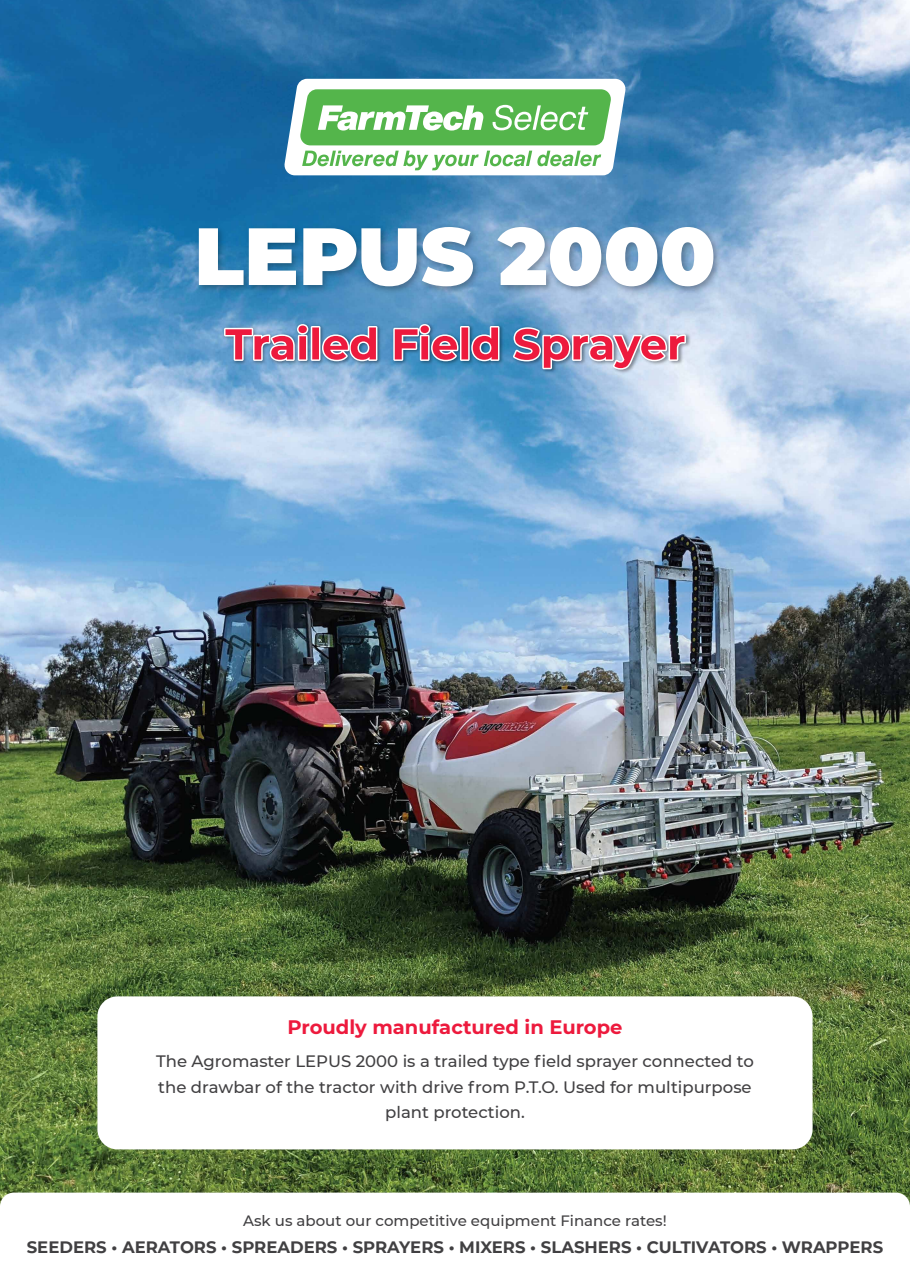
<style>
.page{position:relative;width:910px;height:1280px;background:#fff}
.page>*{position:absolute;margin:0;border:0;box-sizing:border-box;transform-origin:0 0}
.t1{font:900 81px "Montserrat";color:#fff}
.t2{font:700 19.5px "Montserrat";color:#ed1a3d}
.t3{font:500 16.5px/25.5px "Montserrat";color:#414042;text-align:center}
.t4{font:700 16.5px "Montserrat";color:#414042}
.t5{font:500 15px "Montserrat";color:#414042}
</style>
<div class="page">
<img style="left:0;top:0;width:910px;height:1192px">
<svg style="left:284px;top:79px;width:342px;height:96px"></svg>
<img style="left:189px;top:211px;width:538px;height:107px">
<img style="left:221px;top:321px;width:471px;height:55px">
<svg style="left:224px;top:324px;width:153px;height:37px"></svg>
<svg style="left:393px;top:324px;width:106px;height:37px"></svg>
<svg style="left:513px;top:327px;width:173px;height:43px"></svg>
<svg style="left:0;top:1192px;width:910px;height:13px"></svg>
<div style="left:97px;top:996px;width:716px;height:153px;background:#fff;border-radius:20px"></div>
<h1 class="t1" style="left:194px;top:195px;width:523px">LEPUS 2000</h1>
<p class="t2" style="left:287px;top:1013px;width:337px">Proudly manufactured in Europe</p>
<p class="t3" style="left:156px;top:1048px;width:599px">The Agromaster LEPUS 2000 is a trailed type field sprayer connected to the drawbar of the tractor with drive from P.T.O. Used for multipurpose plant protection.</p>
<p class="t5" style="left:243px;top:1210px;width:425px">Ask us about our competitive equipment Finance rates!</p>
<p class="t4" style="left:27px;top:1235px;width:858px">SEEDERS • AERATORS • SPREADERS • SPRAYERS • MIXERS • SLASHERS • CULTIVATORS • WRAPPERS</p>
</div>
